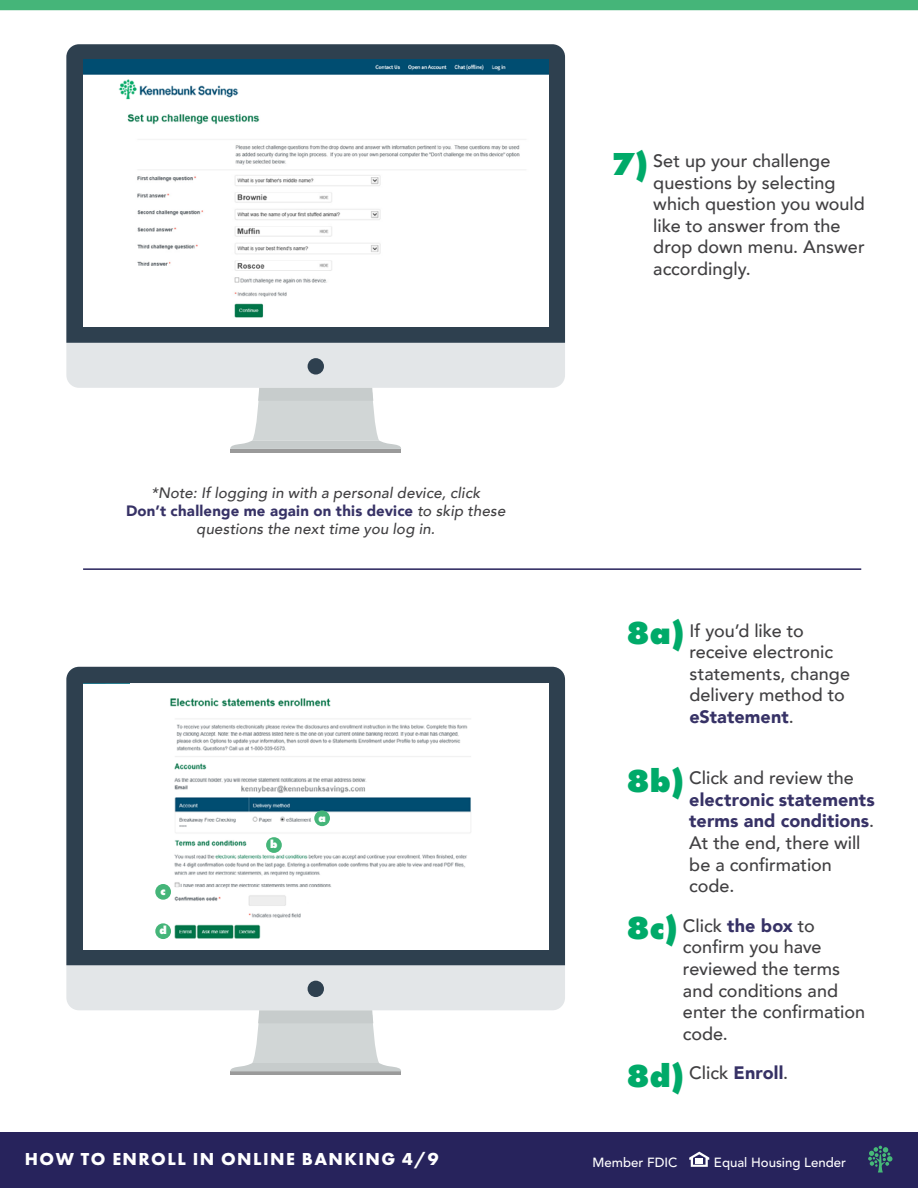
<style>
.page{position:relative;width:918px;height:1188px;background:#fff}
.page>*{position:absolute;margin:0;border:0;box-sizing:border-box;transform-origin:0 0}
.t1{font:500 18px/21.6px "Avenir";color:#414042}
.t2{font:700 18px "Futura PT";letter-spacing:.08em;color:#fff}
.t3{font:italic 500 15px/18px "Avenir";letter-spacing:.01em;color:#414042;text-align:center}
.t4{font:500 13.2px "Avenir";color:#fff}
.t5{font:800 11.55px "Futura PT";color:#fff}
.s1{font-weight:900;font-style:normal;color:#373266}
.s2{font-family:"Futura PT";font-weight:800;font-size:33px;color:#00aa69}
.s3{font-weight:900;color:#373266}
</style>
<div class="page">
<svg style="left:230px;top:1071px;width:171px;height:4px"></svg>
<div style="left:66px;top:667px;width:499px;height:343px;background:#e3e6e8;border-radius:13px"></div>
<div style="left:66px;top:667px;width:499px;height:298px;background:#2e404f"></div>
<svg style="left:230px;top:1010px;width:171px;height:61px"></svg>
<div style="left:308px;top:981px;width:16px;height:16px;background:#2e404f;border-radius:50%"></div>
<div style="left:0;top:1132px;width:918px;height:56px;background:#27235c"></div>
<svg style="left:868px;top:1146px;width:24px;height:27px"></svg>
<div style="left:0;top:0;width:918px;height:10px;background:#45b579"></div>
<svg style="left:689px;top:1152px;width:20px;height:15px"></svg>
<hr style="left:83px;top:568px;width:778px;height:2px;background:#27235c">
<div style="left:83px;top:684px;width:465px;height:265px;background:#fff"></div>
<img style="left:159px;top:698px;width:312px;height:241px">
<div style="left:314px;top:810px;width:16px;height:16px;background:#45b579;border-radius:50%"></div>
<div style="left:266px;top:837px;width:16px;height:16px;background:#45b579;border-radius:50%"></div>
<div style="left:155px;top:884px;width:16px;height:16px;background:#45b579;border-radius:50%"></div>
<div style="left:155px;top:923px;width:16px;height:16px;background:#45b579;border-radius:50%"></div>
<hr style="left:230px;top:449px;width:171px;height:3px;background:#010000">
<div style="left:66px;top:44px;width:499px;height:344px;background:#e3e6e8;border-radius:13px"></div>
<svg style="left:66px;top:44px;width:499px;height:299px;background:#314453"></svg>
<svg style="left:230px;top:388px;width:171px;height:61px"></svg>
<div style="left:308px;top:358px;width:16px;height:17px;background:#2e404f;border-radius:50%"></div>
<img style="left:83px;top:60px;width:465px;height:1px">
<div style="left:83px;top:61px;width:465px;height:266px;background:#fff"></div>
<img style="left:127px;top:114px;width:393px;height:204px">
<img style="left:83px;top:61px;width:465px;height:39px">
<p class="t3" style="left:126px;top:484px;width:381px">*Note: If logging in with a personal device, click<br><span class="s1">Don’t challenge me again on this device</span> to skip these questions the next time you log in.</p>
<p class="t5" style="left:161px;top:884px;width:7px">c</p>
<p class="t5" style="left:159px;top:923px;width:9px">d</p>
<p class="t5" style="left:270px;top:837px;width:9px">b</p>
<p class="t5" style="left:318px;top:810px;width:9px">a</p>
<p class="t1" style="left:653px;top:149px;width:213px;text-indent:-42px"><span class="s2">7)</span> Set up your challenge questions by selecting which question you would like to answer from the drop down menu. Answer accordingly.</p>
<p class="t1" style="left:689px;top:618px;width:162px;text-indent:-63px"><span class="s2">8a)</span> If you’d like to receive electronic statements, change delivery method to <span class="s3">eStatement</span>.</p>
<p class="t1" style="left:689px;top:766px;width:187px;text-indent:-63px"><span class="s2">8b)</span> Click and review the <span class="s3">electronic statements terms and conditions</span>.<br>At the end, there will be a confirmation code.</p>
<p class="t1" style="left:683px;top:914px;width:184px;text-indent:-56px"><span class="s2">8c)</span> Click <span class="s3">the box</span> to confirm you have reviewed the terms and conditions and enter the confirmation code.</p>
<p class="t1" style="left:627px;top:1061px;width:163px"><span class="s2">8d)</span> Click <span class="s3">Enroll</span>.</p>
<p class="t2" style="left:25px;top:1148px;width:415px">HOW TO ENROLL IN ONLINE BANKING 4/9</p>
<p class="t4" style="left:593px;top:1151px;width:86px">Member FDIC</p>
<p class="t4" style="left:714px;top:1151px;width:134px">Equal Housing Lender</p>
</div>
